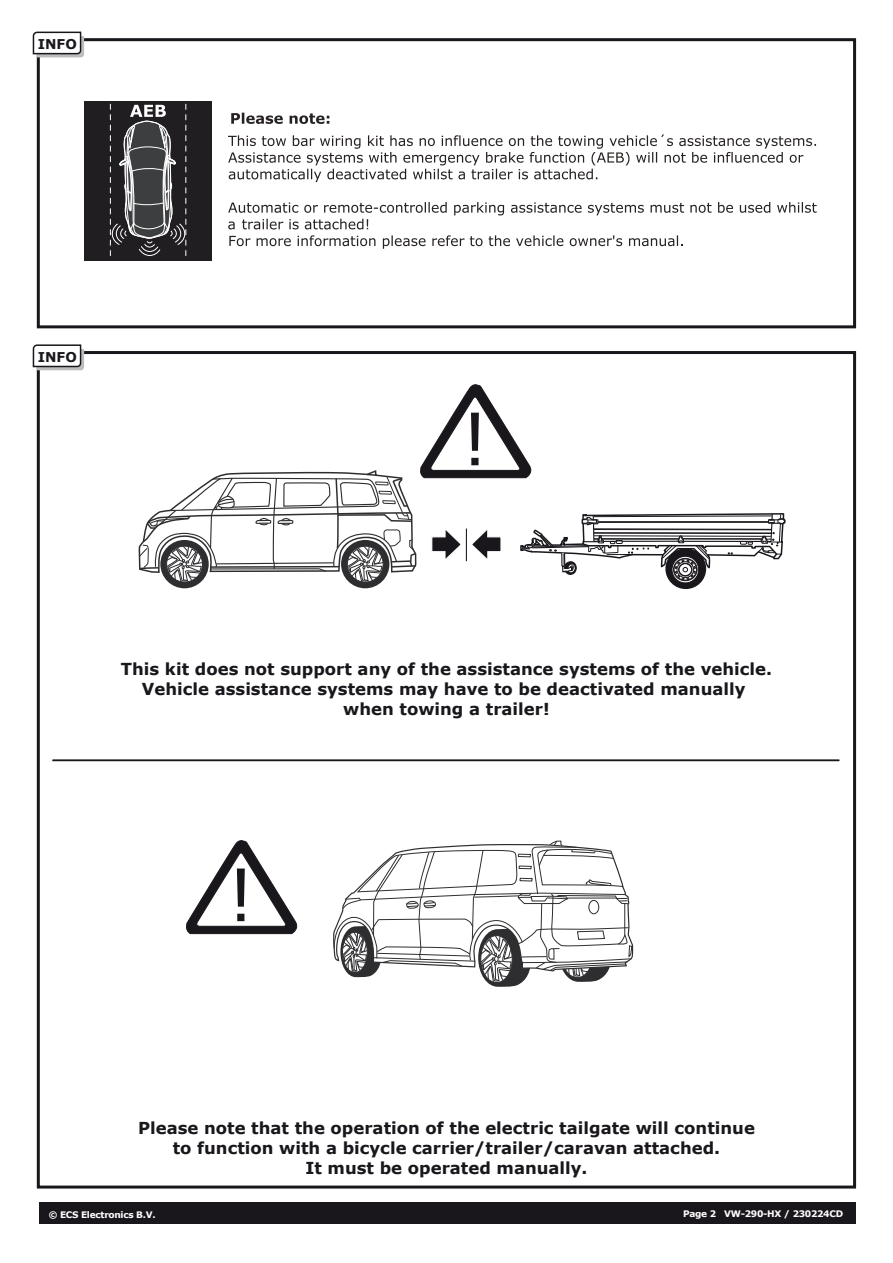
<style>
.page{position:relative;width:893px;height:1263px;background:#fff}
.page>*{position:absolute;margin:0;border:0;box-sizing:border-box;transform-origin:0 0}
.t1{font:700 16.5px/19.8px "Verdana";color:#1a171c;text-align:center}
.t2{font:700 13.5px "Verdana";color:#1a171c}
.t3{font:700 9px "Verdana";letter-spacing:-.03em;color:#fff}
</style>
<div class="page">
<div style="left:39px;top:1203px;width:816px;height:21px;background:#1a171c"></div>
<svg style="left:32px;top:344px;width:52px;height:26px"></svg>
<div style="left:37px;top:38px;width:819px;height:290px;border:3px solid #1a171c"></div>
<svg style="left:32px;top:31px;width:52px;height:26px"></svg>
<svg style="left:186px;top:840px;width:112px;height:95px"></svg>
<hr style="left:53px;top:760px;width:786px;height:1px;background:#1a171c">
<div style="left:665px;top:548px;width:41px;height:41px;border:2px solid #1a171c;border-radius:50%"></div>
<div style="left:84px;top:101px;width:128px;height:159px;background:#201e21"></div>
<svg style="left:110px;top:104px;width:707px;height:483px"></svg>
<svg style="left:333px;top:840px;width:300px;height:147px"></svg>
<p class="t2" style="left:38px;top:34px;width:41px">INFO</p>
<p class="t2" style="left:38px;top:347px;width:41px">INFO</p>
<p class="t1" style="left:121px;top:659px;width:653px">This kit does not support any of the assistance systems of the vehicle.<br>Vehicle assistance systems may have to be deactivated manually when towing a trailer!</p>
<p class="t1" style="left:138px;top:1118px;width:618px">Please note that the operation of the electric tailgate will continue to function with a bicycle carrier/trailer/caravan attached.<br>It must be operated manually.</p>
<p class="t3" style="left:49px;top:1208px;width:108px">© ECS Electronics B.V.</p>
<p class="t3" style="left:683px;top:1208px;width:162px">Page 2 VW-290-HX / 230224CD</p>
</div>
